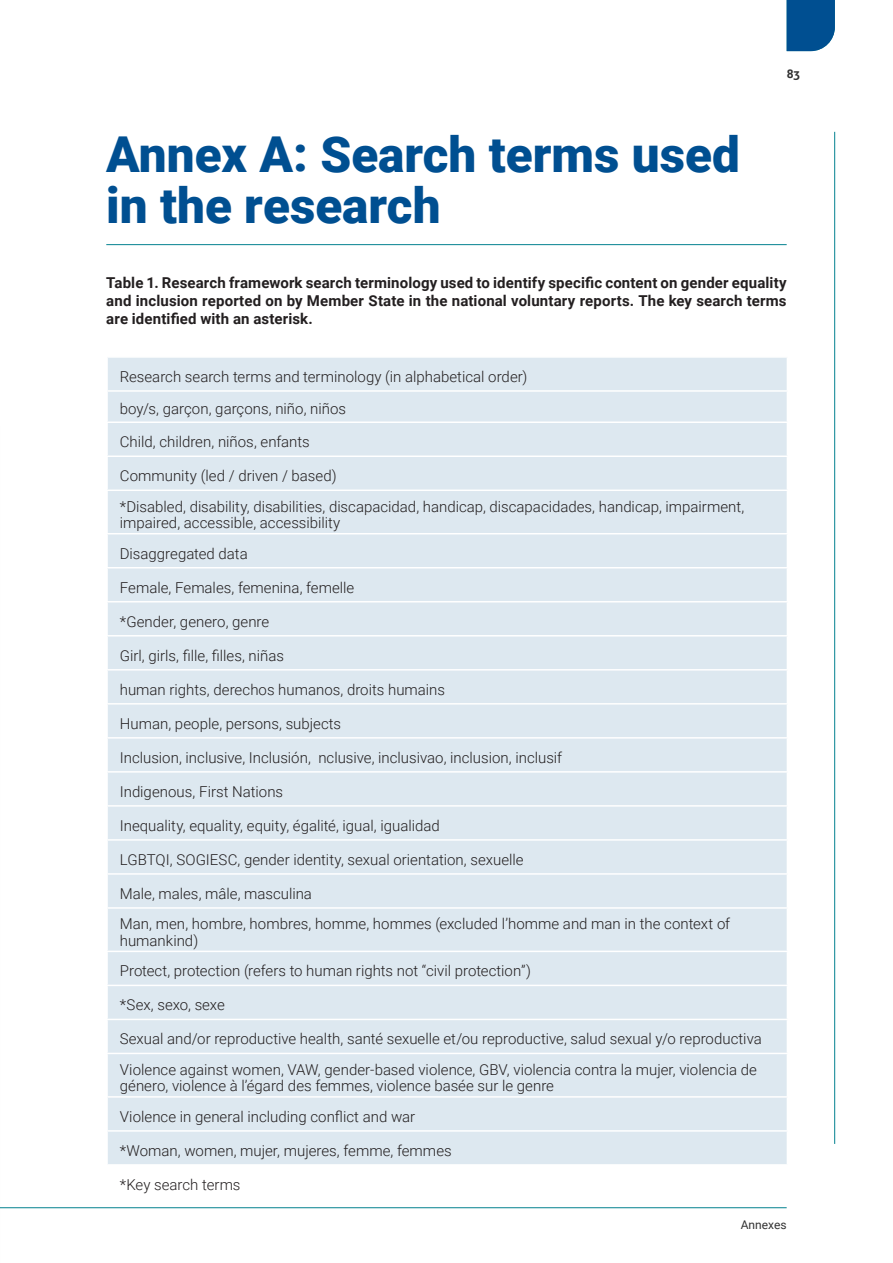
<style>
.page{position:relative;width:893px;height:1263px;background:#fff}
.page>*{position:absolute;margin:0;border:0;box-sizing:border-box;transform-origin:0 0}
.h1_generic{font:900 49.5px/51px "Roboto";color:#004f91}
.p_tabella{font:300 15px/16.5px "Roboto";color:#231f20}
.t1{font:700 15px/18px "Roboto";letter-spacing:.01em;color:#231f20;text-align:justify}
.t2{font:12px "Roboto";color:#323232}
.t3{font:700 12px "Roboto";color:#323232}
</style>
<div class="page">
<hr style="left:0;top:1207px;width:787px;height:1px;background:#03818f">
<hr style="left:834px;top:132px;width:1px;height:1012px;background:#03818f">
<hr style="left:106px;top:244px;width:681px;height:1px;background:#03818f">
<div style="left:108px;top:358px;width:679px;height:806px;background:#dde8f0"></div>
<hr style="left:106px;top:390px;width:682px;height:2px;background:#fff">
<hr style="left:106px;top:421px;width:682px;height:2px;background:#fff">
<hr style="left:106px;top:455px;width:682px;height:2px;background:#fff">
<hr style="left:106px;top:489px;width:682px;height:2px;background:#fff">
<hr style="left:106px;top:533px;width:682px;height:1px;background:#fff">
<hr style="left:106px;top:567px;width:682px;height:1px;background:#fff">
<hr style="left:106px;top:601px;width:682px;height:1px;background:#fff">
<hr style="left:106px;top:635px;width:682px;height:1px;background:#fff">
<hr style="left:106px;top:669px;width:682px;height:1px;background:#fff">
<hr style="left:106px;top:703px;width:682px;height:1px;background:#fff">
<hr style="left:106px;top:737px;width:682px;height:2px;background:#fff">
<hr style="left:106px;top:771px;width:682px;height:2px;background:#fff">
<hr style="left:106px;top:805px;width:682px;height:2px;background:#fff">
<hr style="left:106px;top:839px;width:682px;height:2px;background:#fff">
<hr style="left:106px;top:873px;width:682px;height:2px;background:#fff">
<hr style="left:106px;top:907px;width:682px;height:2px;background:#fff">
<hr style="left:106px;top:951px;width:682px;height:1px;background:#fff">
<hr style="left:106px;top:985px;width:682px;height:1px;background:#fff">
<hr style="left:106px;top:1019px;width:682px;height:1px;background:#fff">
<hr style="left:106px;top:1053px;width:682px;height:1px;background:#fff">
<hr style="left:106px;top:1096px;width:682px;height:2px;background:#fff">
<hr style="left:106px;top:1130px;width:682px;height:2px;background:#fff">
<div style="left:787px;top:0;width:48px;height:51px;background:#004f91"></div>
<h1 class="h1_generic" style="left:106px;top:127px;width:635px">Annex A: Search terms used in the research</h1>
<p class="t3" style="left:787px;top:65px;width:15px">83</p>
<p class="t1" style="left:106px;top:273px;width:682px">Table 1. Research framework search terminology used to identify specific content on gender equality and inclusion reported on by Member State in the national voluntary reports. The key search terms are identified with an asterisk.</p>
<p class="p_tabella" style="left:120px;top:368px;width:409px">Research search terms and terminology (in alphabetical order)</p>
<p class="p_tabella" style="left:120px;top:400px;width:228px">boy/s, garçon, garçons, niño, niños</p>
<p class="p_tabella" style="left:120px;top:433px;width:191px">Child, children, niños, enfants</p>
<p class="p_tabella" style="left:120px;top:467px;width:218px">Community (led / driven / based)</p>
<p class="p_tabella" style="left:120px;top:497px;width:626px">*Disabled, disability, disabilities, discapacidad, handicap, discapacidades, handicap, impairment, impaired, accessible, accessibility</p>
<p class="p_tabella" style="left:120px;top:544px;width:129px">Disaggregated data</p>
<p class="p_tabella" style="left:120px;top:578px;width:236px">Female, Females, femenina, femelle</p>
<p class="p_tabella" style="left:120px;top:612px;width:151px">*Gender, genero, genre</p>
<p class="p_tabella" style="left:120px;top:646px;width:166px">Girl, girls, fille, filles, niñas</p>
<p class="p_tabella" style="left:120px;top:680px;width:327px">human rights, derechos humanos, droits humains</p>
<p class="p_tabella" style="left:120px;top:714px;width:223px">Human, people, persons, subjects</p>
<p class="p_tabella" style="left:120px;top:748px;width:444px">Inclusion, inclusive, Inclusión, nclusive, inclusivao, inclusion, inclusif</p>
<p class="p_tabella" style="left:120px;top:783px;width:165px">Indigenous, First Nations</p>
<p class="p_tabella" style="left:120px;top:817px;width:321px">Inequality, equality, equity, égalité, igual, igualidad</p>
<p class="p_tabella" style="left:120px;top:851px;width:405px">LGBTQI, SOGIESC, gender identity, sexual orientation, sexuelle</p>
<p class="p_tabella" style="left:120px;top:885px;width:194px">Male, males, mâle, masculina</p>
<p class="p_tabella" style="left:120px;top:915px;width:612px">Man, men, hombre, hombres, homme, hommes (excluded l’homme and man in the context of humankind)</p>
<p class="p_tabella" style="left:120px;top:962px;width:413px">Protect, protection (refers to human rights not “civil protection”)</p>
<p class="p_tabella" style="left:120px;top:996px;width:106px">*Sex, sexo, sexe</p>
<p class="p_tabella" style="left:120px;top:1030px;width:643px">Sexual and/or reproductive health, santé sexuelle et/ou reproductive, salud sexual y/o reproductiva</p>
<p class="p_tabella" style="left:120px;top:1061px;width:638px">Violence against women, VAW, gender-based violence, GBV, violencia contra la mujer, violencia de género, violence à l’égard des femmes, violence basée sur le genre</p>
<p class="p_tabella" style="left:120px;top:1107px;width:297px">Violence in general including conflict and war</p>
<p class="p_tabella" style="left:120px;top:1141px;width:333px">*Woman, women, mujer, mujeres, femme, femmes</p>
<p class="p_tabella" style="left:120px;top:1176px;width:122px">*Key search terms</p>
<p class="t2" style="left:741px;top:1216px;width:47px">Annexes</p>
</div>
